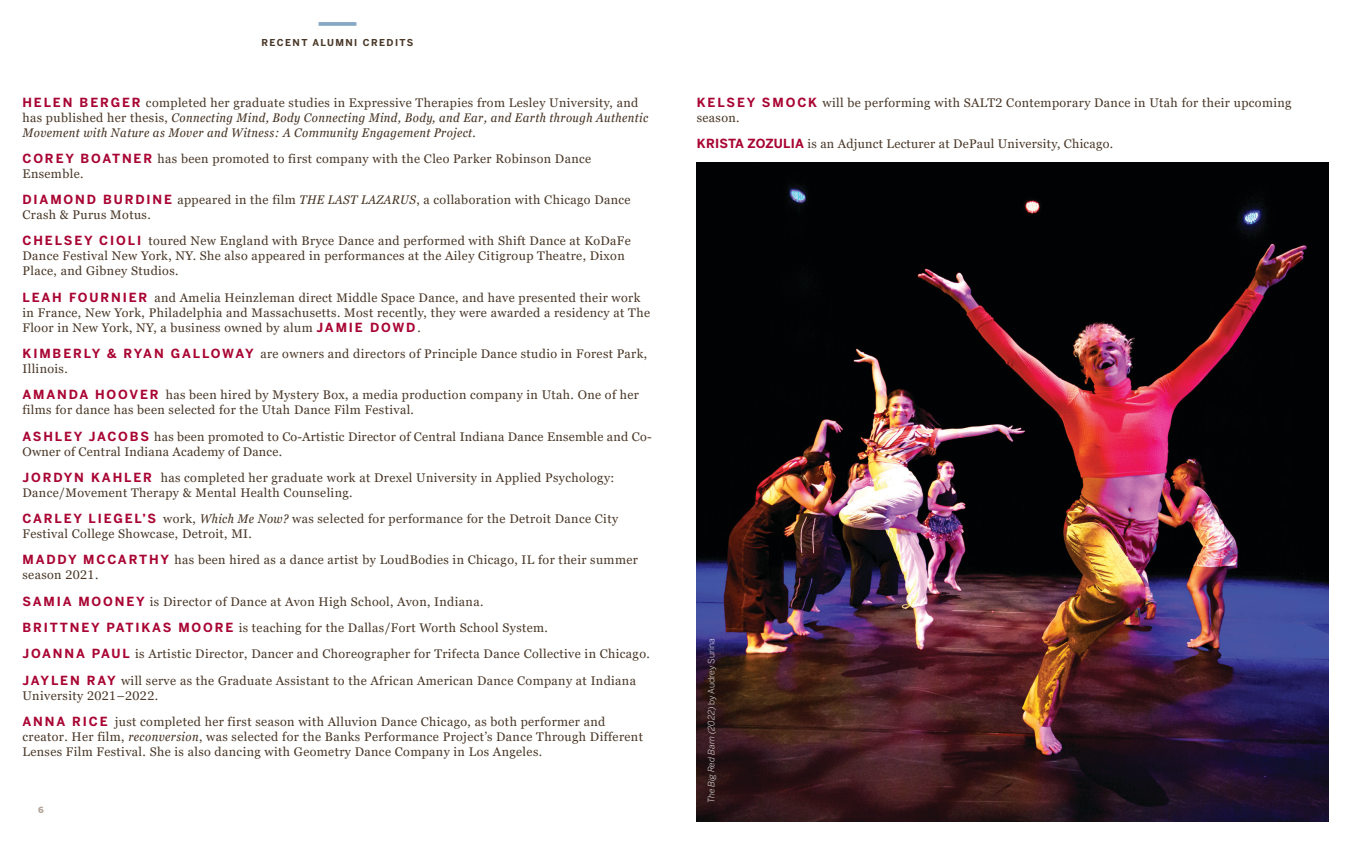
<style>
.page{position:relative;width:1350px;height:844px;background:#fff}
.page>*{position:absolute;margin:0;border:0;box-sizing:border-box;transform-origin:0 0}
.t1{font:12.5px/15px "Georgia Pro";letter-spacing:.03em;color:#4a3828}
.t2{font:italic condensed 12.5px/15px "Georgia Pro";letter-spacing:.03em;color:#4a3828}
.t3{font:700 9.5px "Benton Sans";letter-spacing:.15em;color:#4a3828}
.t4{font:italic 300 8.75px "Benton Sans";color:#fff}
.t5{font:900 8.5px "Benton Sans";color:#b0a39a}
.s1{font-family:"Benton Sans";font-weight:700;font-style:normal;font-stretch:normal;color:#a90533}
.s2{font-style:normal;font-stretch:normal}
.s3{font-family:"Benton Sans";font-weight:700;color:#a90533}
.s4{font-style:italic;font-stretch:condensed}
.s5{font-style:normal}
</style>
<div class="page">
<svg style="left:319px;top:22px;width:37px;height:4px"></svg>
<img style="left:697px;top:162px;width:631px;height:659px">
<p class="t3" style="left:262px;top:37px;width:153px">RECENT ALUMNI CREDITS</p>
<p class="t2" style="left:22px;top:95px;width:627px"><span class="s1">HELEN BERGER</span> <span class="s2">completed her graduate studies in Expressive Therapies from Lesley University, and has published her thesis,</span> Connecting Mind, Body Connecting Mind, Body, and Ear, and Earth through Authentic<br>Movement with Nature as Mover and Witness: A Community Engagement Project.</p>
<p class="t1" style="left:22px;top:151px;width:570px"><span class="s3">COREY BOATNER</span> has been promoted to first company with the Cleo Parker Robinson Dance<br>Ensemble.</p>
<p class="t1" style="left:22px;top:193px;width:610px"><span class="s3">DIAMOND BURDINE</span> appeared in the film <span class="s4">THE LAST LAZARUS</span>, a collaboration with Chicago Dance<br>Crash &amp; Purus Motus.</p>
<p class="t1" style="left:22px;top:234px;width:610px"><span class="s3">CHELSEY CIOLI</span> toured New England with Bryce Dance and performed with Shift Dance at KoDaFe<br>Dance Festival New York, NY. She also appeared in performances at the Ailey Citigroup Theatre, Dixon<br>Place, and Gibney Studios.</p>
<p class="t1" style="left:22px;top:290px;width:629px"><span class="s3">LEAH FOURNIER</span> and Amelia Heinzleman direct Middle Space Dance, and have presented their work in France, New York, Philadelphia and Massachusetts. Most recently, they were awarded a residency at The<br>Floor in New York, NY, a business owned by alum <span class="s3">JAMIE DOWD</span> .</p>
<p class="t1" style="left:22px;top:346px;width:626px"><span class="s3">KIMBERLY &amp; RYAN GALLOWAY</span> are owners and directors of Principle Dance studio in Forest Park,<br>Illinois.</p>
<p class="t1" style="left:22px;top:388px;width:618px"><span class="s3">AMANDA HOOVER</span> has been hired by Mystery Box, a media production company in Utah. One of her films for dance has been selected for the Utah Dance Film Festival.</p>
<p class="t1" style="left:22px;top:429px;width:631px"><span class="s3">ASHLEY JACOBS</span> has been promoted to Co-Artistic Director of Central Indiana Dance Ensemble and Co-<br>Owner of Central Indiana Academy of Dance.</p>
<p class="t1" style="left:22px;top:470px;width:593px"><span class="s3">JORDYN KAHLER</span> has completed her graduate work at Drexel University in Applied Psychology:<br>Dance/Movement Therapy &amp; Mental Health Counseling.</p>
<p class="t1" style="left:22px;top:511px;width:597px"><span class="s3">CARLEY LIEGEL’S</span> work, <span class="s4">Which Me Now?</span> was selected for performance for the Detroit Dance City<br>Festival College Showcase, Detroit, MI.</p>
<p class="t1" style="left:22px;top:553px;width:617px"><span class="s3">MADDY MCCARTHY</span> has been hired as a dance artist by LoudBodies in Chicago, IL for their summer season 2021.</p>
<p class="t1" style="left:22px;top:594px;width:462px"><span class="s3">SAMIA MOONEY</span> is Director of Dance at Avon High School, Avon, Indiana.</p>
<p class="t1" style="left:22px;top:620px;width:527px"><span class="s3">BRITTNEY PATIKAS MOORE</span> is teaching for the Dallas/Fort Worth School System.</p>
<p class="t1" style="left:22px;top:646px;width:629px"><span class="s3">JOANNA PAUL</span> is Artistic Director, Dancer and Choreographer for Trifecta Dance Collective in Chicago.</p>
<p class="t1" style="left:22px;top:673px;width:615px"><span class="s3">JAYLEN RAY</span> will serve as the Graduate Assistant to the African American Dance Company at Indiana<br>University 2021–2022.</p>
<p class="t1" style="left:22px;top:714px;width:622px"><span class="s3">ANNA RICE</span> just completed her first season with Alluvion Dance Chicago, as both performer and creator. Her film, <span class="s4">reconversion</span>, was selected for the Banks Performance Project’s Dance Through Different<br>Lenses Film Festival. She is also dancing with Geometry Dance Company in Los Angeles.</p>
<p class="t5" style="left:38px;top:803px;width:7px">6</p>
<p class="t1" style="left:697px;top:95px;width:596px"><span class="s3">KELSEY SMOCK</span> will be performing with SALT2 Contemporary Dance in Utah for their upcoming season.</p>
<p class="t1" style="left:697px;top:136px;width:418px"><span class="s3">KRISTA ZOZULIA</span> is an Adjunct Lecturer at DePaul University, Chicago.</p>
<p class="t4" style="left:706px;top:803px;width:166px;rotate:-90deg">The Big Red Barn (2022) <span class="s5">by Audrey Surina</span></p>
</div>
